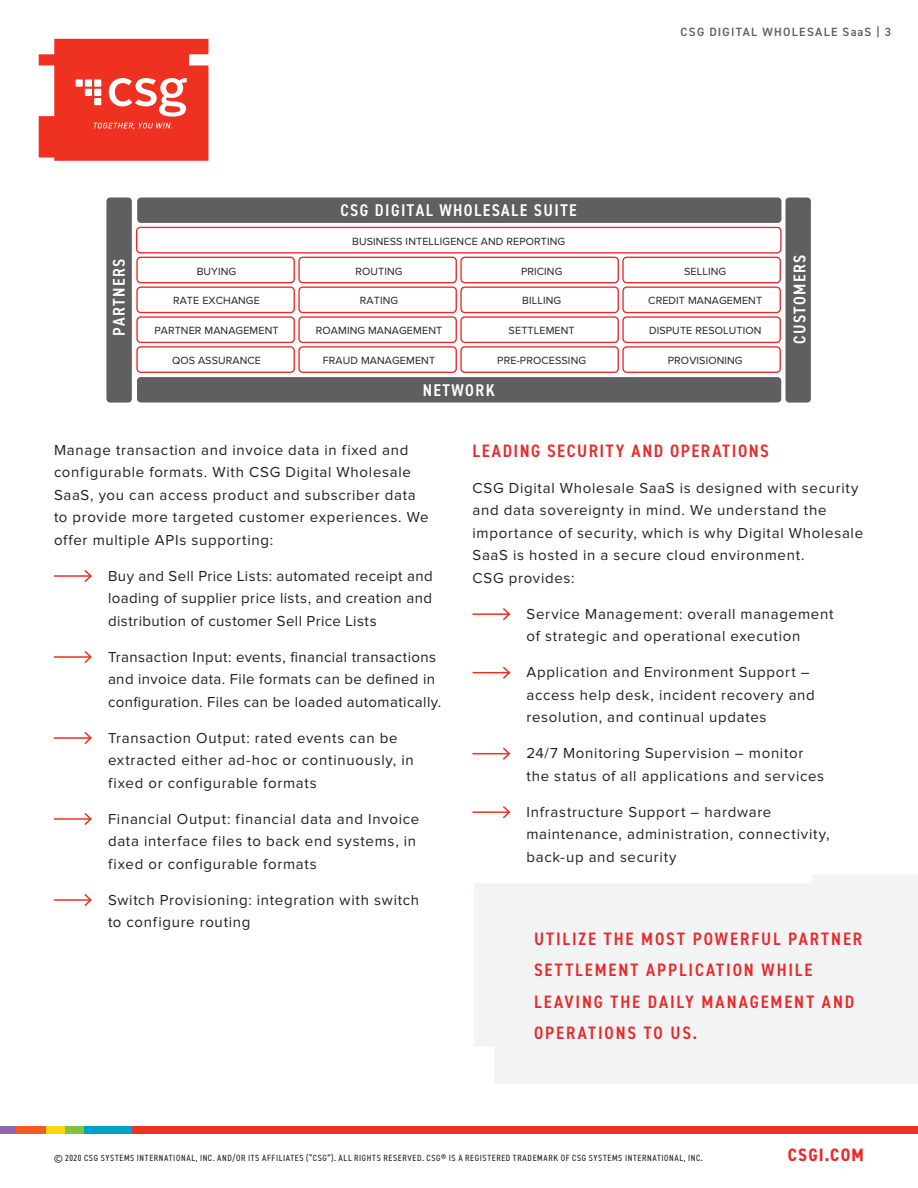
<style>
.page{position:relative;width:918px;height:1188px;background:#fff}
.page>*{position:absolute;margin:0;border:0;box-sizing:border-box;transform-origin:0 0}
.t1{font:600 condensed 18px/31.5px "DIN2014";letter-spacing:.105em;color:#e9292a}
.t2{font:600 condensed 18px "DIN2014";letter-spacing:.085em;color:#e9292a}
.t3{font:700 condensed 18px "DIN2014";letter-spacing:.07em;color:#e9292a}
.t4{font:600 condensed 16.95px "DIN2014";letter-spacing:.085em;color:#fff}
.t5{font:15px/22.5px "Proxima Nova";letter-spacing:.045em;color:#231f20}
.t6{font:15px/22.5px "Proxima Nova";letter-spacing:.025em;color:#231f20}
.t7{font:600 12px "DIN2014";letter-spacing:.11em;color:#5f5f62}
.t8{font:10.8px "Proxima Nova";letter-spacing:.01em;color:#231f20}
.t9{font:condensed 9px "DIN2014";letter-spacing:.07em;color:#231f20}
</style>
<div class="page">
<svg style="left:54px;top:570px;width:38px;height:12px"></svg>
<svg style="left:54px;top:651px;width:38px;height:12px"></svg>
<svg style="left:54px;top:732px;width:38px;height:12px"></svg>
<svg style="left:54px;top:813px;width:38px;height:12px"></svg>
<svg style="left:54px;top:894px;width:38px;height:12px"></svg>
<svg style="left:472px;top:608px;width:38px;height:12px"></svg>
<svg style="left:472px;top:667px;width:38px;height:12px"></svg>
<svg style="left:472px;top:748px;width:38px;height:12px"></svg>
<svg style="left:472px;top:806px;width:38px;height:12px"></svg>
<div style="left:136px;top:227px;width:646px;height:27px;border:1px solid #e9292a;border-radius:4px"></div>
<div style="left:137px;top:198px;width:644px;height:25px;background:#5f5f62;border-radius:4px"></div>
<div style="left:137px;top:377px;width:644px;height:25px;background:#5f5f62;border-radius:4px"></div>
<div style="left:136px;top:257px;width:159px;height:26px;border:1px solid #e9292a;border-radius:4px"></div>
<div style="left:298px;top:257px;width:159px;height:26px;border:1px solid #e9292a;border-radius:4px"></div>
<div style="left:460px;top:257px;width:159px;height:26px;border:1px solid #e9292a;border-radius:4px"></div>
<div style="left:622px;top:257px;width:159px;height:26px;border:1px solid #e9292a;border-radius:4px"></div>
<div style="left:136px;top:286px;width:159px;height:27px;border:1px solid #e9292a;border-radius:4px"></div>
<div style="left:298px;top:286px;width:159px;height:27px;border:1px solid #e9292a;border-radius:4px"></div>
<div style="left:460px;top:286px;width:159px;height:27px;border:1px solid #e9292a;border-radius:4px"></div>
<div style="left:622px;top:286px;width:159px;height:27px;border:1px solid #e9292a;border-radius:4px"></div>
<div style="left:136px;top:316px;width:159px;height:27px;border:1px solid #e9292a;border-radius:4px"></div>
<div style="left:298px;top:316px;width:159px;height:27px;border:1px solid #e9292a;border-radius:4px"></div>
<div style="left:460px;top:316px;width:159px;height:27px;border:1px solid #e9292a;border-radius:4px"></div>
<div style="left:622px;top:316px;width:159px;height:27px;border:1px solid #e9292a;border-radius:4px"></div>
<div style="left:136px;top:346px;width:159px;height:27px;border:1px solid #e9292a;border-radius:4px"></div>
<div style="left:298px;top:346px;width:159px;height:27px;border:1px solid #e9292a;border-radius:4px"></div>
<div style="left:460px;top:346px;width:159px;height:27px;border:1px solid #e9292a;border-radius:4px"></div>
<div style="left:622px;top:346px;width:159px;height:27px;border:1px solid #e9292a;border-radius:4px"></div>
<div style="left:785px;top:198px;width:26px;height:205px;background:#5f5f62;border-radius:4px"></div>
<div style="left:106px;top:198px;width:26px;height:205px;background:#5f5f62;border-radius:4px"></div>
<div style="left:474px;top:875px;width:444px;height:209px;background:#f2f3f4"></div>
<div style="left:0;top:1127px;width:918px;height:7px;background:#ef3122"></div>
<div style="left:83px;top:1127px;width:49px;height:7px;background:#00a3c7"></div>
<div style="left:65px;top:1127px;width:18px;height:7px;background:#81c340"></div>
<div style="left:46px;top:1127px;width:19px;height:7px;background:#fad70f"></div>
<div style="left:15px;top:1127px;width:31px;height:7px;background:#f25b21"></div>
<div style="left:0;top:1127px;width:15px;height:7px;background:#9065ab"></div>
<svg style="left:39px;top:39px;width:169px;height:122px;background:#f14e41"></svg>
<p class="t7" style="left:680px;top:24px;width:212px">CSG DIGITAL WHOLESALE SaaS | 3</p>
<p class="t4" style="left:108px;top:336px;width:79px;rotate:-90deg">PARTNERS</p>
<p class="t8" style="left:197px;top:265px;width:41px">BUYING</p>
<p class="t8" style="left:173px;top:294px;width:88px">RATE EXCHANGE</p>
<p class="t8" style="left:154px;top:324px;width:126px">PARTNER MANAGEMENT</p>
<p class="t8" style="left:172px;top:354px;width:91px">QOS ASSURANCE</p>
<p class="t4" style="left:340px;top:199px;width:238px">CSG DIGITAL WHOLESALE SUITE</p>
<p class="t8" style="left:352px;top:235px;width:215px">BUSINESS INTELLIGENCE AND REPORTING</p>
<p class="t8" style="left:356px;top:265px;width:49px">ROUTING</p>
<p class="t8" style="left:360px;top:294px;width:40px">RATING</p>
<p class="t8" style="left:316px;top:324px;width:128px">ROAMING MANAGEMENT</p>
<p class="t8" style="left:323px;top:354px;width:114px">FRAUD MANAGEMENT</p>
<p class="t8" style="left:521px;top:265px;width:43px">PRICING</p>
<p class="t8" style="left:522px;top:294px;width:40px">BILLING</p>
<p class="t8" style="left:509px;top:324px;width:68px">SETTLEMENT</p>
<p class="t8" style="left:497px;top:354px;width:90px">PRE-PROCESSING</p>
<p class="t4" style="left:423px;top:379px;width:73px">NETWORK</p>
<p class="t8" style="left:684px;top:265px;width:44px">SELLING</p>
<p class="t8" style="left:648px;top:294px;width:115px">CREDIT MANAGEMENT</p>
<p class="t8" style="left:649px;top:324px;width:114px">DISPUTE RESOLUTION</p>
<p class="t8" style="left:668px;top:354px;width:76px">PROVISIONING</p>
<p class="t4" style="left:788px;top:344px;width:91px;rotate:-90deg">CUSTOMERS</p>
<p class="t5" style="left:54px;top:439px;width:376px">Manage transaction and invoice data in fixed and configurable formats. With CSG Digital Wholesale SaaS, you can access product and subscriber data to provide more targeted customer experiences. We offer multiple APIs supporting:</p>
<p class="t5" style="left:108px;top:565px;width:326px;text-align:justify">Buy and Sell Price Lists: automated receipt and loading of supplier price lists, and creation and distribution of customer Sell Price Lists</p>
<p class="t6" style="left:108px;top:646px;width:335px">Transaction Input: events, financial transactions and invoice data. File formats can be defined in configuration. Files can be loaded automatically.</p>
<p class="t5" style="left:108px;top:727px;width:307px">Transaction Output: rated events can be extracted either ad-hoc or continuously, in fixed or configurable formats</p>
<p class="t5" style="left:108px;top:808px;width:313px">Financial Output: financial data and Invoice data interface files to back end systems, in fixed or configurable formats</p>
<p class="t5" style="left:108px;top:889px;width:313px">Switch Provisioning: integration with switch to configure routing</p>
<p class="t2" style="left:473px;top:439px;width:298px">LEADING SECURITY AND OPERATIONS</p>
<p class="t5" style="left:472px;top:477px;width:392px">CSG Digital Wholesale SaaS is designed with security and data sovereignty in mind. We understand the importance of security, which is why Digital Wholesale SaaS is hosted in a secure cloud environment.<br>CSG provides:</p>
<p class="t5" style="left:527px;top:603px;width:308px">Service Management: overall management of strategic and operational execution</p>
<p class="t5" style="left:527px;top:662px;width:290px">Application and Environment Support – access help desk, incident recovery and resolution, and continual updates</p>
<p class="t5" style="left:527px;top:743px;width:299px">24/7 Monitoring Supervision – monitor the status of all applications and services</p>
<p class="t5" style="left:527px;top:801px;width:305px">Infrastructure Support – hardware maintenance, administration, connectivity, back-up and security</p>
<p class="t1" style="left:534px;top:922px;width:330px">UTILIZE THE MOST POWERFUL PARTNER<br>SETTLEMENT APPLICATION WHILE<br>LEAVING THE DAILY MANAGEMENT AND<br>OPERATIONS TO US.</p>
<p class="t9" style="left:54px;top:1152px;width:650px">© 2020 CSG SYSTEMS INTERNATIONAL, INC. AND/OR ITS AFFILIATES (“CSG”). ALL RIGHTS RESERVED. CSG® IS A REGISTERED TRADEMARK OF CSG SYSTEMS INTERNATIONAL, INC.</p>
<p class="t3" style="left:788px;top:1143px;width:78px">CSGI.COM</p>
</div>
